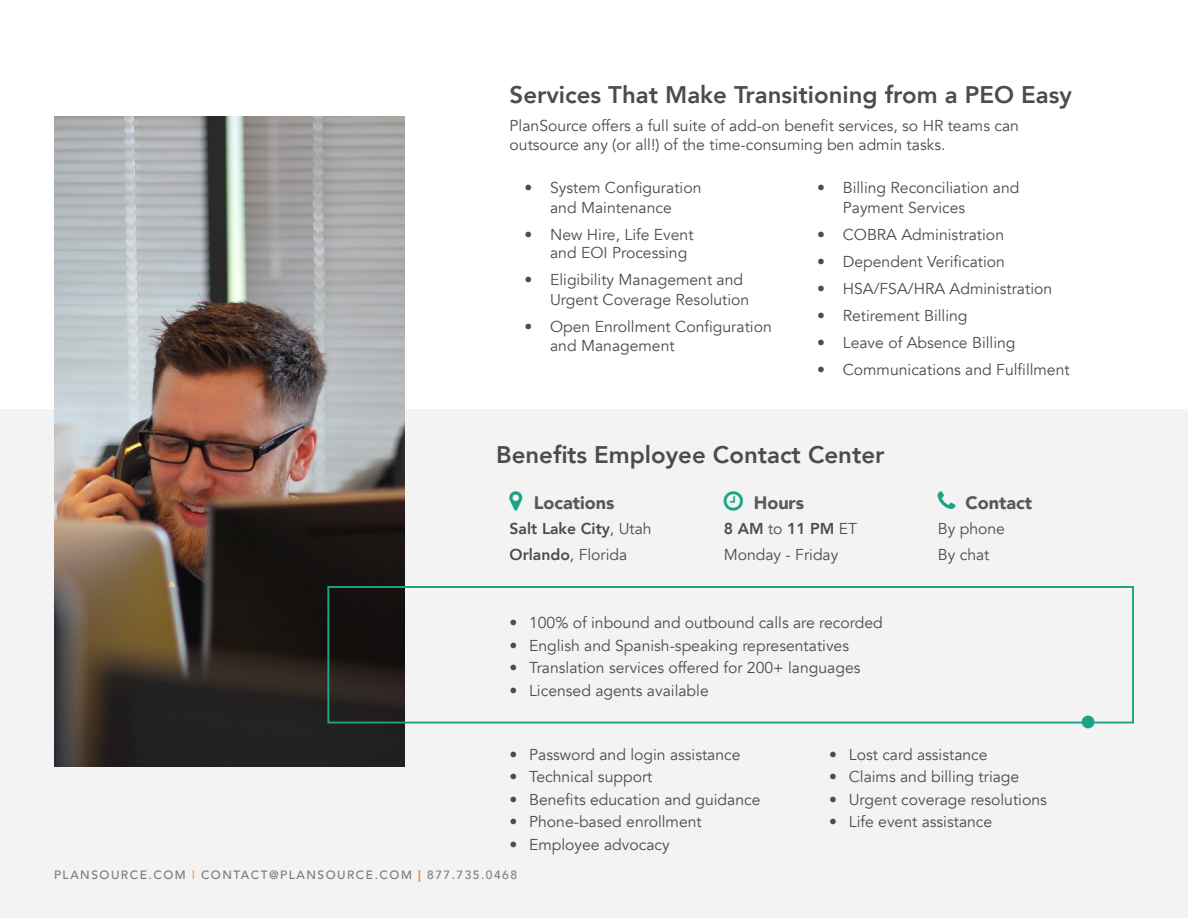
<style>
.page{position:relative;width:1188px;height:918px;background:#fff}
.page>*{position:absolute;margin:0;border:0;box-sizing:border-box;transform-origin:0 0}
.t1{font:800 24px "Avenir";color:#4b4c4d}
.t2{font:900 18px "Avenir";color:#57585a}
.t3{font:15.75px/19.5px "Avenir";color:#4b4c4d}
.t4{font:800 15.75px/25.5px "Avenir";color:#4b4c4d}
.t5{font:500 12px "Avenir";letter-spacing:.125em;color:#78797a}
.s1{font-weight:400}
.s2{font-weight:800}
.s3{color:#ff893e}
.s4{font-weight:900;color:#ff893e}
.s5{color:#7d7b7e}
</style>
<div class="page">
<div style="left:0;top:409px;width:1188px;height:509px;background:#f2f2f2"></div>
<img style="left:54px;top:116px;width:351px;height:651px">
<div style="left:1082px;top:716px;width:13px;height:12px;background:#1ba388;border-radius:50%"></div>
<div style="left:327px;top:586px;width:807px;height:138px;border:2px solid #1ba388"></div>
<h1 class="t1" style="left:510px;top:84px;width:564px">Services That Make Transitioning from a PEO Easy</h1>
<p class="t3" style="left:510px;top:116px;width:511px;line-height:18.9px">PlanSource offers a full suite of add-on benefit services, so HR teams can outsource any (or all!) of the time-consuming ben admin tasks.</p>
<p class="t3" style="left:525px;top:179px;width:178px;text-align:center">• System Configuration and Maintenance</p>
<p class="t3" style="left:550px;top:226px;width:145px;line-height:18.9px;text-indent:-26px">• New Hire, Life Event and EOI Processing</p>
<p class="t3" style="left:550px;top:272px;width:201px;text-indent:-26px">• Eligibility Management and<br>Urgent Coverage Resolution</p>
<p class="t3" style="left:550px;top:318px;width:223px;text-indent:-26px">• Open Enrollment Configuration and Management</p>
<p class="t3" style="left:843px;top:179px;width:178px;text-indent:-26px">• Billing Reconciliation and<br>Payment Services</p>
<p class="t3" style="left:817px;top:226px;width:188px">• COBRA Administration</p>
<p class="t3" style="left:817px;top:253px;width:189px">• Dependent Verification</p>
<p class="t3" style="left:817px;top:280px;width:236px">• HSA/FSA/HRA Administration</p>
<p class="t3" style="left:817px;top:307px;width:152px">• Retirement Billing</p>
<p class="t3" style="left:817px;top:334px;width:200px">• Leave of Absence Billing</p>
<p class="t3" style="left:817px;top:361px;width:254px">• Communications and Fulfillment</p>
<h1 class="t1" style="left:496px;top:436px;width:390px">Benefits Employee Contact Center</h1>
<p class="t2" style="left:534px;top:495px;width:82px">Locations</p>
<p class="t2" style="left:754px;top:495px;width:52px">Hours</p>
<p class="t2" style="left:966px;top:495px;width:68px">Contact</p>
<p class="t4" style="left:510px;top:518px;width:144px">Salt Lake City<span class="s1">, Utah<br></span>Orlando<span class="s1">, Florida</span></p>
<p class="t3" style="left:724px;top:518px;width:135px;line-height:25.5px"><span class="s2">8 AM</span> to <span class="s2">11 PM</span> ET<br>Monday - Friday</p>
<p class="t3" style="left:938px;top:518px;width:69px;line-height:25.5px">By phone<br>By chat</p>
<p class="t3" style="left:510px;top:615px;width:375px">• 100% of inbound and outbound calls are recorded</p>
<p class="t3" style="left:510px;top:637px;width:341px">• English and Spanish-speaking representatives</p>
<p class="t3" style="left:510px;top:660px;width:352px">• Translation services offered for 200+ languages</p>
<p class="t3" style="left:510px;top:682px;width:201px">• Licensed agents available</p>
<p class="t3" style="left:510px;top:746px;width:232px">• Password and login assistance</p>
<p class="t3" style="left:510px;top:769px;width:144px">• Technical support</p>
<p class="t3" style="left:510px;top:791px;width:252px">• Benefits education and guidance</p>
<p class="t3" style="left:510px;top:814px;width:194px">• Phone-based enrollment</p>
<p class="t3" style="left:510px;top:836px;width:162px">• Employee advocacy</p>
<p class="t5" style="left:54px;top:870px;width:465px">PLANSOURCE.COM <span class="s3">|</span> CONTACT@PLANSOURCE.COM <span class="s4">|</span> <span class="s5">877.735.0468</span></p>
<p class="t3" style="left:829px;top:746px;width:160px">• Lost card assistance</p>
<p class="t3" style="left:829px;top:769px;width:192px">• Claims and billing triage</p>
<p class="t3" style="left:829px;top:791px;width:219px">• Urgent coverage resolutions</p>
<p class="t3" style="left:829px;top:814px;width:165px">• Life event assistance</p>
</div>
